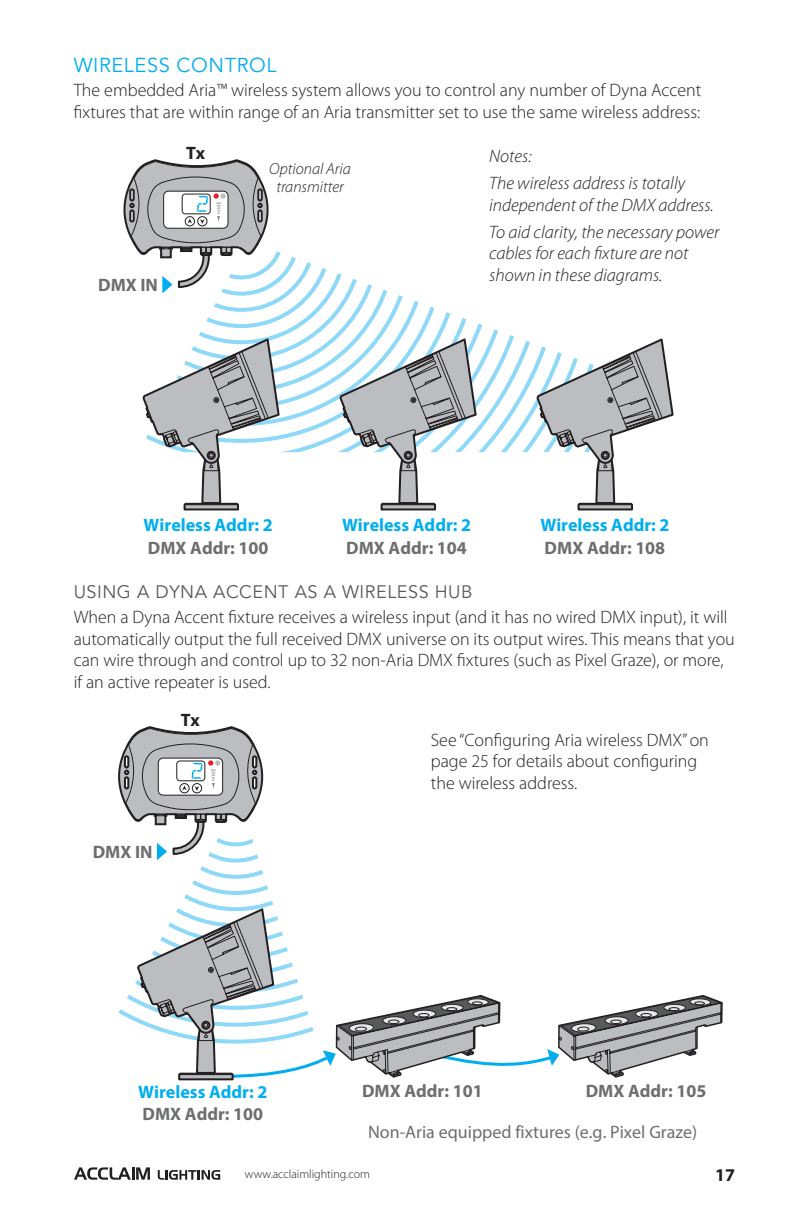
<style>
.page{position:relative;width:792px;height:1224px;background:#fff}
.page>*{position:absolute;margin:0;border:0;box-sizing:border-box;transform-origin:0 0}
.Head_2{font:20px "Avenir";letter-spacing:.03em;color:#00aeef}
.Body{font:300 18px/21.6px "Myriad Pro";color:#231f20}
.Body-2{font:italic 300 18px/21.6px "Myriad Pro";color:#231f20}
.t1{font:700 18px/22.4px "Myriad Pro";color:#00aeef}
.t2{font:18px "Myriad Pro";color:#6d6e70}
.t3{font:700 18px "Myriad Pro";color:#6d6e70}
.Head_4{font:18px "Avenir";letter-spacing:.03em;color:#58595b}
.t4{font:700 18px "Myriad Pro";color:#231f20}
.t5{font:700 18px "Myriad Pro";color:#231f20}
.Body-3{font:italic 300 16px/18px "Myriad Pro";color:#231f20;text-align:center}
.t6{font:300 12px "Myriad Pro";color:#231f20}
.s1{color:#6d6e70}
</style>
<div class="page">
<svg style="left:74px;top:1167px;width:76px;height:13px"></svg>
<svg style="left:158px;top:1170px;width:62px;height:10px"></svg>
<svg style="left:118px;top:860px;width:155px;height:162px"></svg>
<svg style="left:118px;top:726px;width:146px;height:134px"></svg>
<svg style="left:136px;top:906px;width:587px;height:175px"></svg>
<svg style="left:162px;top:251px;width:373px;height:201px"></svg>
<svg style="left:123px;top:159px;width:149px;height:134px"></svg>
<svg style="left:535px;top:338px;width:139px;height:173px"></svg>
<svg style="left:338px;top:337px;width:140px;height:174px"></svg>
<svg style="left:142px;top:337px;width:139px;height:174px"></svg>
<p class="Head_2" style="left:74px;top:54px;width:204px">WIRELESS CONTROL</p>
<p class="Body" style="left:74px;top:80px;width:629px">The embedded Aria™ wireless system allows you to control any number of Dyna Accent fixtures that are within range of an Aria transmitter set to use the same wireless address:</p>
<p class="t4" style="left:186px;top:146px;width:21px">Tx</p>
<p class="t3" style="left:98px;top:278px;width:61px">DMX IN</p>
<p class="Body-3" style="left:269px;top:160px;width:83px">Optional Aria transmitter</p>
<p class="Body-2" style="left:489px;top:145px;width:44px">Notes:</p>
<p class="Body-2" style="left:489px;top:173px;width:226px">The wireless address is totally independent of the DMX address.</p>
<p class="Body-2" style="left:489px;top:222px;width:231px">To aid clarity, the necessary power cables for each fixture are not shown in these diagrams.</p>
<p class="t1" style="left:144px;top:516px;width:131px">Wireless Addr: 2<br><span class="s1">DMX Addr: 100</span></p>
<p class="t1" style="left:342px;top:516px;width:131px">Wireless Addr: 2<br><span class="s1">DMX Addr: 104</span></p>
<p class="t1" style="left:540px;top:516px;width:131px">Wireless Addr: 2<br><span class="s1">DMX Addr: 108</span></p>
<p class="Head_4" style="left:74px;top:582px;width:400px">USING A DYNA ACCENT AS A WIRELESS HUB</p>
<p class="Body" style="left:74px;top:606px;width:663px">When a Dyna Accent fixture receives a wireless input (and it has no wired DMX input), it will automatically output the full received DMX universe on its output wires. This means that you can wire through and control up to 32 non-Aria DMX fixtures (such as Pixel Graze), or more, if an active repeater is used.</p>
<p class="t4" style="left:181px;top:713px;width:21px">Tx</p>
<p class="t3" style="left:93px;top:845px;width:61px">DMX IN</p>
<p class="t1" style="left:138px;top:1083px;width:131px">Wireless Addr: 2<br><span class="s1">DMX Addr: 100</span></p>
<p class="Body" style="left:431px;top:729px;width:280px">See “Configuring Aria wireless DMX” on page 25 for details about configuring the wireless address.</p>
<p class="t3" style="left:362px;top:1084px;width:122px">DMX Addr: 101</p>
<p class="t2" style="left:368px;top:1125px;width:331px">Non-Aria equipped fixtures (e.g. Pixel Graze)</p>
<p class="t3" style="left:586px;top:1084px;width:122px">DMX Addr: 105</p>
<p class="t6" style="left:245px;top:1167px;width:127px">www.acclaimlighting.com</p>
<p class="t5" style="left:715px;top:1163px;width:21px">17</p>
</div>
